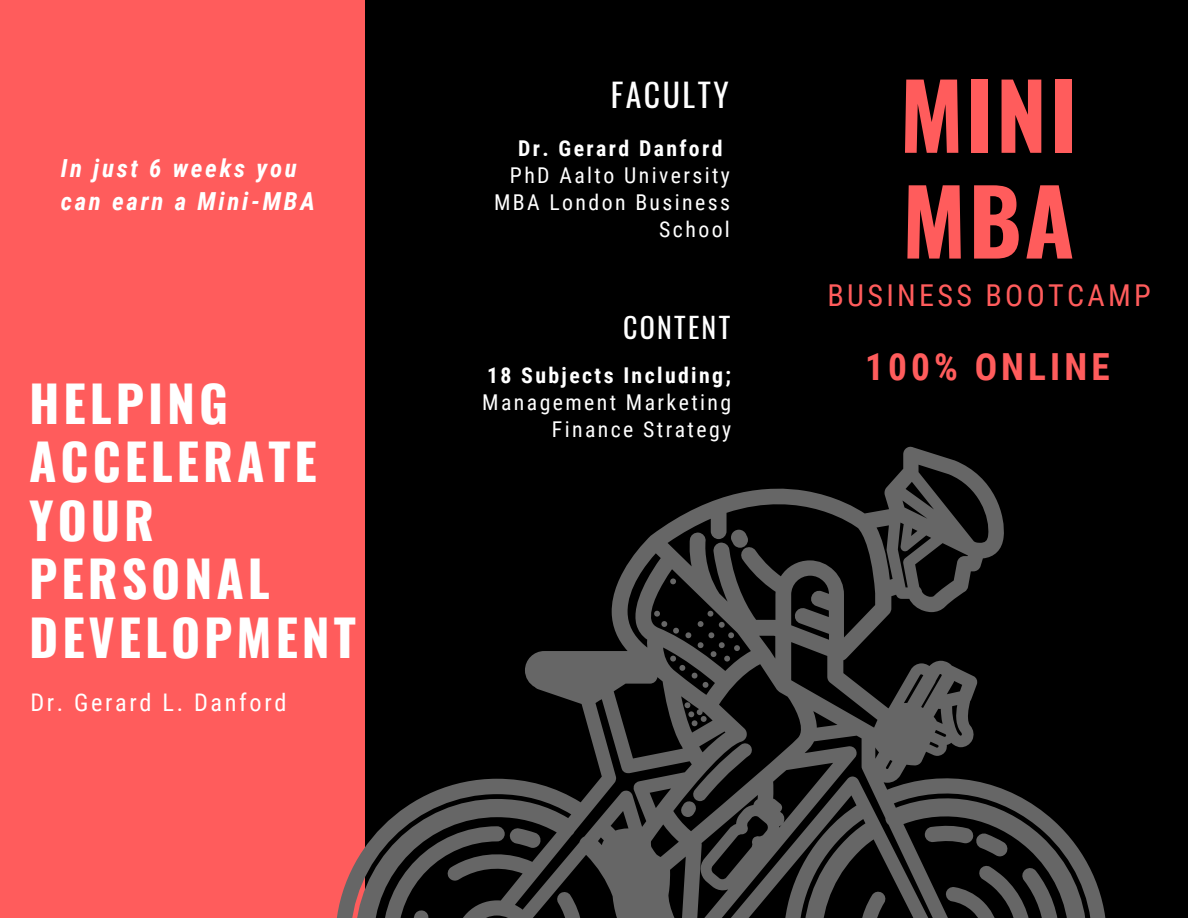
<style>
.page{position:relative;width:1188px;height:918px;background:#000}
.page>*{position:absolute;margin:0;border:0;box-sizing:border-box;transform-origin:0 0}
.t1{font:700 90.45px/105.8px "Oswald";letter-spacing:.03em;color:#ff5c5c}
.t2{font:700 49.8px/58.5px "Oswald";letter-spacing:.08em;color:#fff}
.t3{font:700 37.35px "Roboto Condensed";letter-spacing:.11em;color:#ff5c5c}
.t4{font:31.8px "Oswald";letter-spacing:.08em;color:#fff}
.t5{font:30.15px "Roboto Condensed";letter-spacing:.11em;color:#ff5c5c}
.t6{font:28.05px "Oswald";letter-spacing:.08em;color:#fff}
.t7{font:italic 700 24.9px/32.7px "Roboto Condensed";letter-spacing:.11em;color:#fff}
.t8{font:24.3px "Roboto Condensed";letter-spacing:.11em;color:#fff}
.t9{font:21.75px/27px "Roboto Condensed";letter-spacing:.11em;color:#fff;text-align:right}
.t10{font:700 21.75px "Roboto Condensed";letter-spacing:.11em;color:#fff}
</style>
<div class="page">
<div style="left:0;top:0;width:364px;height:918px;background:#ff5c5c"></div>
<svg style="left:337px;top:447px;width:769px;height:471px"></svg>
<svg style="left:692px;top:673px;width:16px;height:15px"></svg>
<svg style="left:685px;top:702px;width:22px;height:24px"></svg>
<svg style="left:670px;top:656px;width:15px;height:15px"></svg>
<svg style="left:670px;top:578px;width:6px;height:6px"></svg>
<svg style="left:685px;top:632px;width:6px;height:6px"></svg>
<svg style="left:673px;top:628px;width:6px;height:6px"></svg>
<svg style="left:654px;top:611px;width:13px;height:16px"></svg>
<svg style="left:698px;top:611px;width:42px;height:51px"></svg>
<p class="t7" style="left:61px;top:153px;width:256px">In just 6 weeks you can earn a Mini-MBA</p>
<h2 class="t2" style="left:29px;top:372px;width:328px">HELPING<br>ACCELERATE<br>YOUR<br>PERSONAL<br>DEVELOPMENT</h2>
<p class="t8" style="left:30px;top:688px;width:258px">Dr. Gerard L. Danford</p>
<h3 class="t4" style="left:611px;top:70px;width:120px">FACULTY</h3>
<p class="t10" style="left:518px;top:136px;width:206px">Dr. Gerard Danford</p>
<p class="t9" style="left:494px;top:162px;width:237px">PhD Aalto University<br>MBA London Business<br>School</p>
<p class="t6" style="left:623px;top:306px;width:109px">CONTENT</p>
<p class="t10" style="left:487px;top:363px;width:246px">18 Subjects Including;</p>
<p class="t9" style="left:482px;top:389px;width:250px">Management Marketing<br>Finance Strategy</p>
<h1 class="t1" style="left:900px;top:59px;width:178px">MINI<br>MBA</h1>
<h3 class="t5" style="left:828px;top:278px;width:325px">BUSINESS BOOTCAMP</h3>
<h3 class="t3" style="left:865px;top:345px;width:246px">100% ONLINE</h3>
</div>
